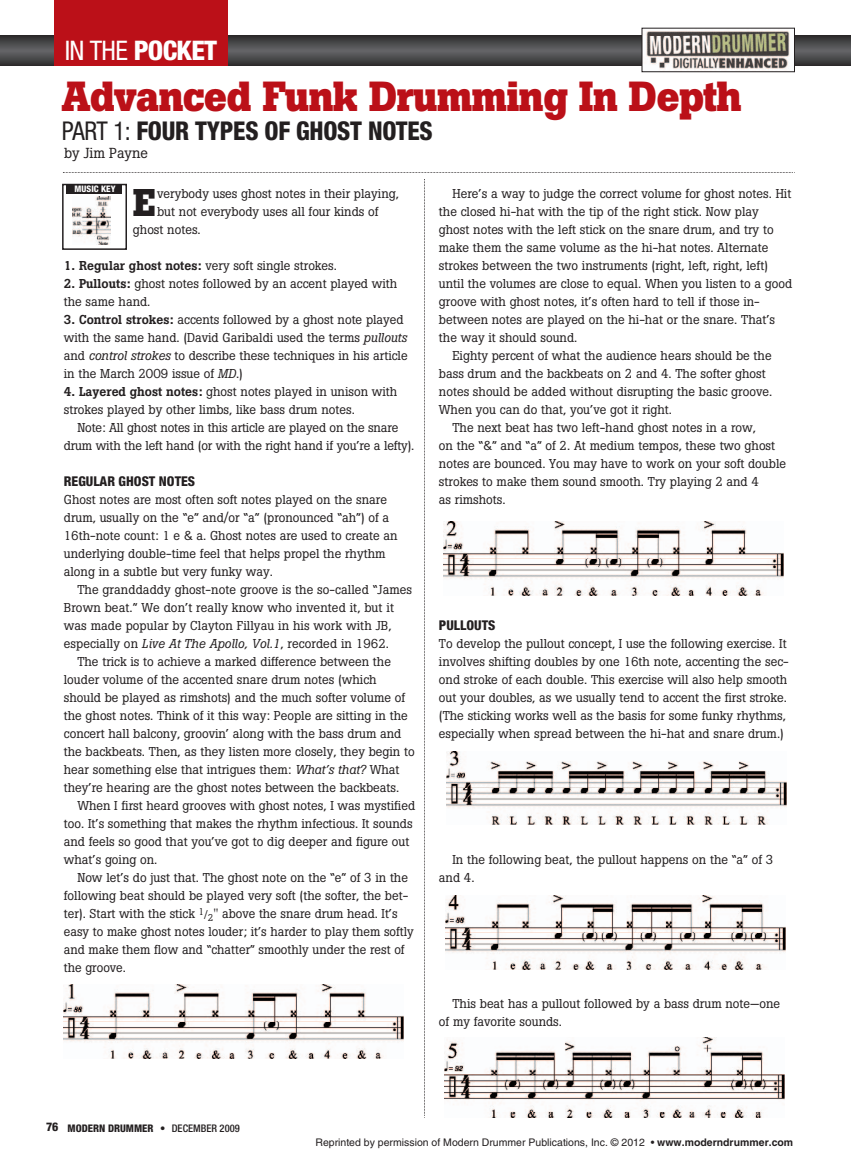
<style>
.page{position:relative;width:851px;height:1161px;background:#fff}
.page>*{position:absolute;margin:0;border:0;box-sizing:border-box;transform-origin:0 0}
.t1{font:700 41.7px "Boton";letter-spacing:-.02em;color:#bb1018}
.t2{font:700 38.25px "Boton";color:#231f20}
.t3{font:800 condensed 27px "Helvetica Neue";letter-spacing:-.025em;color:#fff}
.t4{font:800 condensed 25.95px "Helvetica Neue";letter-spacing:-.01em;color:#231f20;scale:.95 1}
.t5{font:14.4px "Boton";color:#231f20}
.t6{font:800 condensed 13.5px "Helvetica Neue";color:#231f20}
.t7{font:12.75px/18px "Boton";color:#231f20}
.t8{font:10.5px "Helvetica";color:#231f20}
.t9{font:800 condensed 10.5px "Helvetica Neue";color:#231f20}
.t10{font:800 condensed 9px "Helvetica Neue";color:#fff}
.s1{font-weight:400}
.s2{font-weight:500}
.s3{font-style:italic}
.s4{font-size:9.75px}
.s5{font-size:12px}
.s6{font-weight:700}
</style>
<div class="page">
<div style="left:0;top:36px;width:850px;height:30px;background:#292627"></div>
<div style="left:0;top:36px;width:850px;height:29px;background:#2c2a2b"></div>
<div style="left:0;top:37px;width:850px;height:27px;background:#312f30"></div>
<div style="left:0;top:38px;width:850px;height:25px;background:#353435"></div>
<div style="left:0;top:39px;width:850px;height:23px;background:#3a393a"></div>
<div style="left:0;top:40px;width:850px;height:21px;background:#3e3e3f"></div>
<div style="left:0;top:41px;width:850px;height:19px;background:#424344"></div>
<div style="left:0;top:42px;width:850px;height:17px;background:#464748"></div>
<div style="left:0;top:43px;width:850px;height:15px;background:#4a4b4c"></div>
<div style="left:0;top:44px;width:850px;height:13px;background:#4e4f50"></div>
<div style="left:0;top:45px;width:850px;height:11px;background:#525254"></div>
<div style="left:0;top:47px;width:850px;height:8px;background:#555658"></div>
<div style="left:0;top:48px;width:850px;height:6px;background:#59595c"></div>
<hr style="left:0;top:49px;width:850px;height:4px;background:#5d5d60">
<hr style="left:0;top:50px;width:850px;height:2px;background:#616164">
<div style="left:55px;top:0;width:173px;height:66px;background:#bb1018"></div>
<svg style="left:63px;top:172px;width:732px;height:1px"></svg>
<img style="left:63px;top:985px;width:340px;height:38px">
<img style="left:63px;top:1023px;width:340px;height:35px">
<img style="left:443px;top:522px;width:340px;height:38px">
<img style="left:443px;top:560px;width:340px;height:36px">
<img style="left:446px;top:751px;width:340px;height:38px">
<img style="left:446px;top:789px;width:340px;height:35px">
<img style="left:445px;top:896px;width:340px;height:38px">
<img style="left:445px;top:934px;width:340px;height:35px">
<img style="left:444px;top:1037px;width:320px;height:37px">
<img style="left:444px;top:1074px;width:340px;height:43px">
<img style="left:73px;top:197px;width:38px;height:48px">
<div style="left:62px;top:184px;width:65px;height:66px;border:2px solid #231f20"></div>
<div style="left:67px;top:184px;width:55px;height:10px;background:#231f20"></div>
<svg style="left:424px;top:179px;width:1px;height:939px"></svg>
<img style="left:643px;top:30px;width:149px;height:40px">
<div style="left:641px;top:28px;width:153px;height:44px;border:1px solid #231f20"></div>
<h3 class="t3" style="left:65px;top:41px;width:154px"><span class="s1">IN THE</span> POCKET</h3>
<h1 class="t1" style="left:62px;top:82px;width:681px">Advanced Funk Drumming In Depth</h1>
<p class="t5" style="left:64px;top:148px;width:85px">by Jim Payne</p>
<p class="t10" style="left:75px;top:186px;width:43px">MUSIC KEY</p>
<h3 class="t4" style="left:62px;top:121px;width:392px"><span class="s1">PART 1:</span> FOUR TYPES OF GHOST NOTES</h3>
<p class="t7" style="left:452px;top:186px;width:340px">Here’s a way to judge the correct volume for ghost notes. Hit</p>
<p class="t7" style="left:439px;top:204px;width:321px">the closed hi-hat with the tip of the right stick. Now play</p>
<p class="t7" style="left:439px;top:222px;width:336px">ghost notes with the left stick on the snare drum, and try to</p>
<p class="t7" style="left:439px;top:240px;width:331px">make them the same volume as the hi-hat notes. Alternate</p>
<p class="t7" style="left:439px;top:258px;width:330px">strokes between the two instruments (right, left, right, left)</p>
<p class="t7" style="left:439px;top:276px;width:355px">until the volumes are close to equal. When you listen to a good</p>
<p class="t7" style="left:439px;top:294px;width:322px">groove with ghost notes, it’s often hard to tell if those in-</p>
<p class="t7" style="left:439px;top:312px;width:338px">between notes are played on the hi-hat or the snare. That’s</p>
<p class="t7" style="left:439px;top:330px;width:140px">the way it should sound.</p>
<p class="t7" style="left:452px;top:348px;width:321px">Eighty percent of what the audience hears should be the</p>
<p class="t7" style="left:439px;top:366px;width:328px">bass drum and the backbeats on 2 and 4. The softer ghost</p>
<p class="t7" style="left:439px;top:384px;width:335px">notes should be added without disrupting the basic groove.</p>
<p class="t7" style="left:439px;top:402px;width:235px">When you can do that, you’ve got it right.</p>
<p class="t7" style="left:452px;top:420px;width:305px">The next beat has two left-hand ghost notes in a row,</p>
<p class="t7" style="left:439px;top:438px;width:338px">on the “&amp;” and “a” of 2. At medium tempos, these two ghost</p>
<p class="t7" style="left:439px;top:456px;width:348px">notes are bounced. You may have to work on your soft double</p>
<p class="t7" style="left:439px;top:474px;width:321px">strokes to make them sound smooth. Try playing 2 and 4</p>
<p class="t7" style="left:439px;top:492px;width:68px">as rimshots.</p>
<h2 class="t2" style="left:133px;top:189px;width:25px">E</h2>
<p class="t7" style="left:157px;top:186px;width:243px">verybody uses ghost notes in their playing,</p>
<p class="t7" style="left:157px;top:204px;width:223px">but not everybody uses all four kinds of</p>
<p class="t7" style="left:133px;top:222px;width:69px">ghost notes.</p>
<p class="t7" style="left:64px;top:258px;width:275px"><span class="s2">1. Regular ghost notes:</span> very soft single strokes.</p>
<p class="t7" style="left:64px;top:276px;width:335px"><span class="s2">2. Pullouts:</span> ghost notes followed by an accent played with the same hand.</p>
<p class="t7" style="left:64px;top:312px;width:345px"><span class="s2">3. Control strokes:</span> accents followed by a ghost note played with the same hand. (David Garibaldi used the terms <span class="s3">pullouts </span>and <span class="s3">control strokes</span> to describe these techniques in his article in the March 2009 issue of <span class="s3">MD</span>.)</p>
<p class="t7" style="left:64px;top:384px;width:335px"><span class="s2">4. Layered ghost notes:</span> ghost notes played in unison with strokes played by other limbs, like bass drum notes.</p>
<p class="t7" style="left:64px;top:420px;width:352px;text-align:center">Note: All ghost notes in this article are played on the snare drum with the left hand (or with the right hand if you’re a lefty).</p>
<p class="t6" style="left:64px;top:476px;width:133px">REGULAR GHOST NOTES</p>
<p class="t7" style="left:64px;top:492px;width:335px">Ghost notes are most often soft notes played on the snare drum, usually on the “e” and/or “a” (pronounced “ah”) of a 16th-note count: 1 e &amp; a. Ghost notes are used to create an underlying double-time feel that helps propel the rhythm along in a subtle but very funky way.</p>
<p class="t7" style="left:77px;top:582px;width:336px">The granddaddy ghost-note groove is the so-called “James</p>
<p class="t7" style="left:64px;top:600px;width:331px">Brown beat.” We don’t really know who invented it, but it</p>
<p class="t7" style="left:64px;top:618px;width:329px">was made popular by Clayton Fillyau in his work with JB,</p>
<p class="t7" style="left:64px;top:636px;width:327px">especially on <span class="s3">Live At The Apollo, Vol.1</span>, recorded in 1962.</p>
<p class="t7" style="left:77px;top:654px;width:315px">The trick is to achieve a marked difference between the</p>
<p class="t7" style="left:64px;top:672px;width:314px">louder volume of the accented snare drum notes (which</p>
<p class="t7" style="left:64px;top:690px;width:343px">should be played as rimshots) and the much softer volume of</p>
<p class="t7" style="left:64px;top:708px;width:345px">the ghost notes. Think of it this way: People are sitting in the</p>
<p class="t7" style="left:64px;top:726px;width:339px">concert hall balcony, groovin’ along with the bass drum and</p>
<p class="t7" style="left:64px;top:744px;width:352px">the backbeats. Then, as they listen more closely, they begin to</p>
<p class="t7" style="left:64px;top:762px;width:337px">hear something else that intrigues them: <span class="s3">What’s that?</span> What</p>
<p class="t7" style="left:64px;top:780px;width:337px">they’re hearing are the ghost notes between the backbeats.</p>
<p class="t7" style="left:77px;top:798px;width:339px">When I first heard grooves with ghost notes, I was mystified</p>
<p class="t7" style="left:64px;top:816px;width:350px">too. It’s something that makes the rhythm infectious. It sounds</p>
<p class="t7" style="left:64px;top:834px;width:347px">and feels so good that you’ve got to dig deeper and figure out</p>
<p class="t7" style="left:64px;top:852px;width:95px">what’s going on.</p>
<p class="t7" style="left:77px;top:870px;width:332px">Now let’s do just that. The ghost note on the “e” of 3 in the</p>
<p class="t7" style="left:64px;top:888px;width:346px">following beat should be played very soft (the softer, the bet-</p>
<p class="t7" style="left:64px;top:906px;width:335px">ter). Start with the stick <sup>1</sup><span class="s4">/</span><sub>2</sub>" above the snare drum head. It’s</p>
<p class="t7" style="left:64px;top:924px;width:351px">easy to make ghost notes louder; it’s harder to play them softly</p>
<p class="t7" style="left:64px;top:942px;width:342px">and make them flow and “chatter” smoothly under the rest of</p>
<p class="t7" style="left:64px;top:960px;width:64px">the groove.</p>
<p class="t6" style="left:439px;top:620px;width:58px">PULLOUTS</p>
<p class="t7" style="left:439px;top:636px;width:351px">To develop the pullout concept, I use the following exercise. It involves shifting doubles by one 16th note, accenting the sec&shy;ond stroke of each double. This exercise will also help smooth out your doubles, as we usually tend to accent the first stroke. (The sticking works well as the basis for some funky rhythms, especially when spread between the hi-hat and snare drum.)</p>
<p class="t7" style="left:439px;top:852px;width:336px;text-indent:13px">In the following beat, the pullout happens on the “a” of 3 and 4.</p>
<p class="t9" style="left:46px;top:1124px;width:195px"><span class="s5">76</span> MODERN DRUMMER • <span class="s2">DECEMBER 2009</span></p>
<p class="t7" style="left:439px;top:996px;width:343px;text-indent:13px">This beat has a pullout followed by a bass drum note—one of my favorite sounds.</p>
<p class="t8" style="left:315px;top:1138px;width:479px">Reprinted by permission of Modern Drummer Publications, Inc. © 2012 • <span class="s6">www.moderndrummer.com</span></p>
</div>
